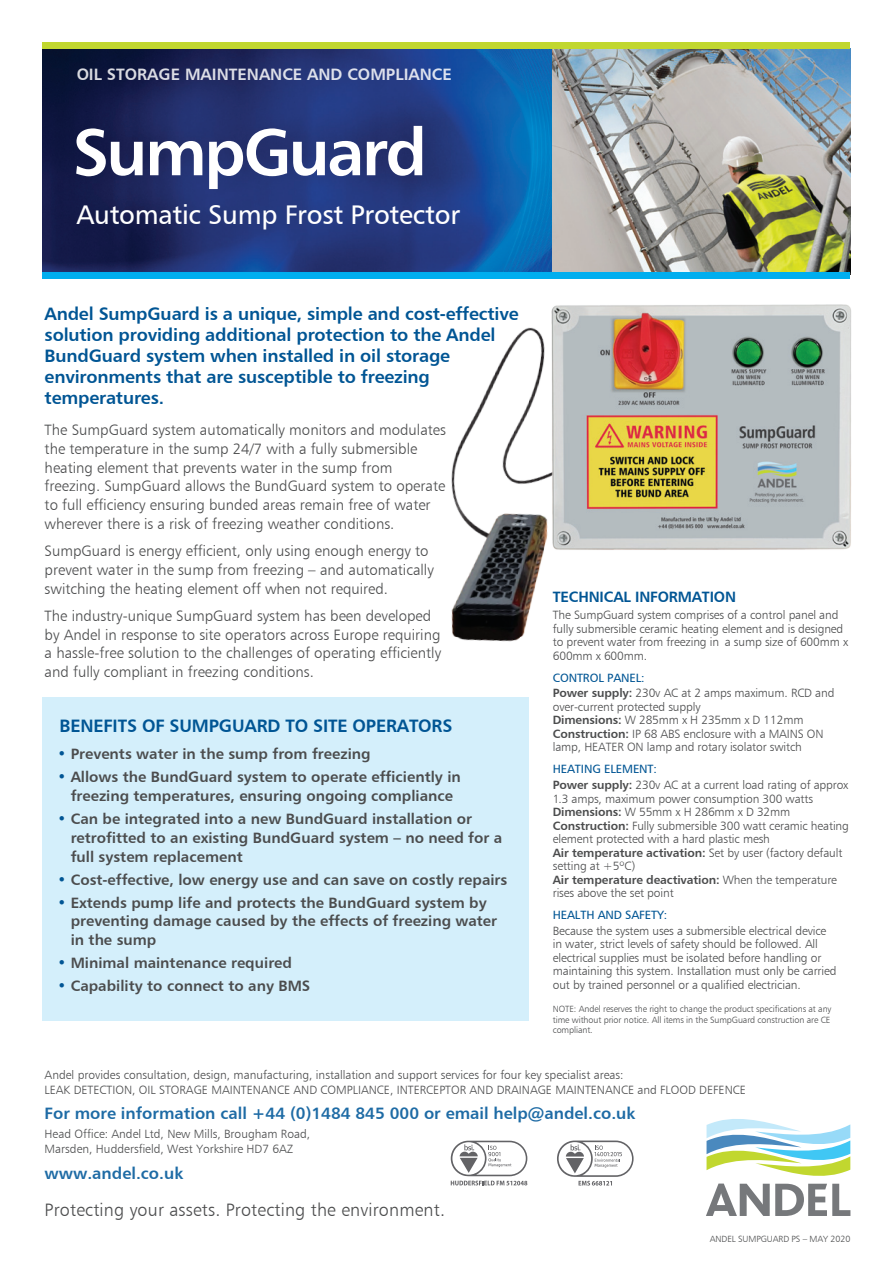
<style>
.page{position:relative;width:893px;height:1263px;background:#fff}
.page>*{position:absolute;margin:0;border:0;box-sizing:border-box;transform-origin:0 0}
.t1{font:66px "Humanist 777 BT Bold B";letter-spacing:-.04em;color:#fff}
.t2{font:27px "Humanist 777 BT Roman B";letter-spacing:-.01em;color:#fff}
.t3{font:18px/21px "Humanist 777 BT Bold B";letter-spacing:-.01em;color:#005594}
.t4{font:18px "Humanist 777 BT Light B";letter-spacing:.01em;color:#4b4c4d}
.t5{font:16.5px "Humanist 777 BT Bold B";color:#1e6ba5}
.t6{font:16.5px "Humanist 777 BT Bold B";color:#fff}
.t7{font:15px/18.8px "Humanist 777 BT Light B";color:#4b4c4d}
.t8{font:15px/18.8px "Humanist 777 BT Bold B";color:#4b4c4d}
.t9{font:15px "Humanist 777 BT Bold B";letter-spacing:-.01em;color:#005594}
.t10{font:12px/13.5px "Humanist 777 BT Light B";letter-spacing:-.01em;color:#4b4c4d}
.t11{font:12px "Humanist 777 BT Roman B";letter-spacing:-.01em;color:#005594}
.t12{font:9px/10.5px "Humanist 777 BT Light B";letter-spacing:-.01em;color:#4b4c4d;text-align:justify}
.s1{color:#005594}
.s2{font-family:"Humanist 777 BT Bold B"}
</style>
<div class="page">
<img style="left:451px;top:327px;width:95px;height:315px">
<img style="left:43px;top:49px;width:510px;height:223px">
<img style="left:553px;top:49px;width:297px;height:223px">
<div style="left:43px;top:43px;width:807px;height:6px;background:#c1d72f"></div>
<div style="left:43px;top:272px;width:807px;height:7px;background:#00aeef"></div>
<div style="left:43px;top:697px;width:486px;height:323px;background:#d4effb"></div>
<svg style="left:706px;top:1119px;width:144px;height:97px"></svg>
<svg style="left:557px;top:1140px;width:77px;height:45px"></svg>
<svg style="left:451px;top:1141px;width:76px;height:44px"></svg>
<img style="left:546px;top:304px;width:305px;height:246px">
<h3 class="t6" style="left:77px;top:64px;width:377px">OIL STORAGE MAINTENANCE AND COMPLIANCE</h3>
<p class="t1" style="left:72px;top:111px;width:356px">SumpGuard</p>
<p class="t2" style="left:77px;top:197px;width:385px">Automatic Sump Frost Protector</p>
<p class="t3" style="left:45px;top:302px;width:475px">Andel SumpGuard is a unique, simple and cost-effective solution providing additional protection to the Andel BundGuard system when installed in oil storage environments that are susceptible to freezing temperatures.</p>
<p class="t7" style="left:45px;top:420px;width:403px">The SumpGuard system automatically monitors and modulates the temperature in the sump 24/7 with a fully submersible heating element that prevents water in the sump from freezing. SumpGuard allows the BundGuard system to operate to full efficiency ensuring bunded areas remain free of water wherever there is a risk of freezing weather conditions.</p>
<p class="t7" style="left:45px;top:541px;width:391px">SumpGuard is energy efficient, only using enough energy to prevent water in the sump from freezing – and automatically switching the heating element off when not required.</p>
<p class="t7" style="left:45px;top:606px;width:398px">The industry-unique SumpGuard system has been developed by Andel in response to site operators across Europe requiring a hassle-free solution to the challenges of operating efficiently and fully compliant in freezing conditions.</p>
<p class="t3" style="left:60px;top:715px;width:394px">BENEFITS OF SUMPGUARD TO SITE OPERATORS</p>
<p class="t8" style="left:57px;top:744px;width:315px"><span class="s1">•</span> Prevents water in the sump from freezing</p>
<p class="t8" style="left:57px;top:767px;width:405px;text-align:center"><span class="s1">•</span> Allows the BundGuard system to operate efficiently in freezing temperatures, ensuring ongoing compliance</p>
<p class="t8" style="left:71px;top:809px;width:433px;text-indent:-13px"><span class="s1">•</span> Can be integrated into a new BundGuard installation or retrofitted to an existing BundGuard system – no need for a full system replacement</p>
<p class="t8" style="left:57px;top:870px;width:451px"><span class="s1">•</span> Cost-effective, low energy use and can save on costly repairs</p>
<p class="t8" style="left:71px;top:893px;width:428px;text-indent:-13px"><span class="s1">•</span> Extends pump life and protects the BundGuard system by preventing damage caused by the effects of freezing water in the sump</p>
<p class="t8" style="left:57px;top:953px;width:236px"><span class="s1">•</span> Minimal maintenance required</p>
<p class="t8" style="left:57px;top:976px;width:254px"><span class="s1">•</span> Capability to connect to any BMS</p>
<p class="t9" style="left:553px;top:587px;width:185px">TECHNICAL INFORMATION</p>
<p class="t10" style="left:553px;top:608px;width:297px">The SumpGuard system comprises of a control panel and fully submersible ceramic heating element and is designed to prevent water from freezing in a sump size of 600mm x 600mm x 600mm.</p>
<p class="t11" style="left:553px;top:670px;width:93px">CONTROL PANEL:</p>
<p class="t10" style="left:553px;top:686px;width:283px"><span class="s2">Power supply:</span> 230v AC at 2 amps maximum. RCD and over-current protected supply</p>
<p class="t10" style="left:553px;top:713px;width:252px"><span class="s2">Dimensions:</span> W 285mm x H 235mm x D 112mm</p>
<p class="t10" style="left:553px;top:727px;width:272px"><span class="s2">Construction:</span> IP 68 ABS enclosure with a MAINS ON lamp, HEATER ON lamp and rotary isolator switch</p>
<p class="t11" style="left:553px;top:762px;width:106px">HEATING ELEMENT:</p>
<p class="t10" style="left:553px;top:778px;width:297px"><span class="s2">Power supply:</span> 230v AC at a current load rating of approx<br>1.3 amps, maximum power consumption 300 watts</p>
<p class="t10" style="left:553px;top:805px;width:239px"><span class="s2">Dimensions:</span> W 55mm x H 286mm x D 32mm</p>
<p class="t10" style="left:553px;top:818px;width:298px"><span class="s2">Construction:</span> Fully submersible 300 watt ceramic heating element protected with a hard plastic mesh</p>
<p class="t10" style="left:553px;top:845px;width:291px"><span class="s2">Air temperature activation:</span> Set by user (factory default setting at +5ºC)</p>
<p class="t10" style="left:553px;top:872px;width:286px"><span class="s2">Air temperature deactivation:</span> When the temperature rises above the set point</p>
<p class="t11" style="left:553px;top:907px;width:116px">HEALTH AND SAFETY:</p>
<p class="t10" style="left:553px;top:924px;width:285px">Because the system uses a submersible electrical device in water, strict levels of safety should be followed. All electrical supplies must be isolated before handling or maintaining this system. Installation must only be carried out by trained personnel or a qualified electrician.</p>
<p class="t12" style="left:553px;top:1003px;width:280px">NOTE: Andel reserves the right to change the product specifications at any time without prior notice. All items in the SumpGuard construction are CE compliant.</p>
<p class="t10" style="left:45px;top:1067px;width:703px;line-height:15px">Andel provides consultation, design, manufacturing, installation and support services for four key specialist areas:<br>LEAK DETECTION, OIL STORAGE MAINTENANCE AND COMPLIANCE, INTERCEPTOR AND DRAINAGE MAINTENANCE and FLOOD DEFENCE</p>
<p class="t5" style="left:45px;top:1103px;width:592px">For more information call +44 (0)1484 845 000 or email help@andel.co.uk</p>
<p class="t10" style="left:45px;top:1126px;width:267px;line-height:15px">Head Office: Andel Ltd, New Mills, Brougham Road,<br>Marsden, Huddersfield, West Yorkshire HD7 6AZ</p>
<p class="t5" style="left:45px;top:1162px;width:140px">www.andel.co.uk</p>
<p class="t4" style="left:45px;top:1199px;width:402px">Protecting your assets. Protecting the environment.</p>
<p class="t12" style="left:710px;top:1233px;width:142px">ANDEL SUMPGUARD PS – MAY 2020</p>
</div>
